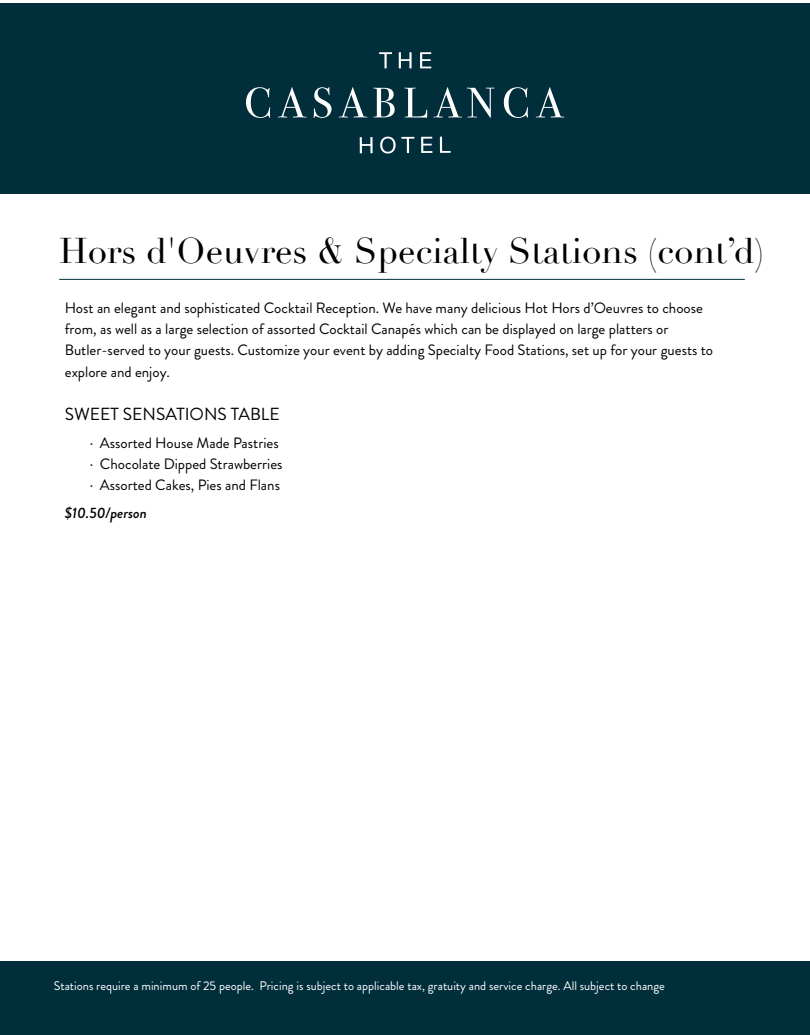
<style>
.page{position:relative;width:810px;height:1035px;background:#fff}
.page>*{position:absolute;margin:0;border:0;box-sizing:border-box;transform-origin:0 0}
.t1{font:35px "Didot";color:#000}
.t2{font:17.5px "Brandon Grotesque";color:#000}
.t3{font:15px/21.2px "Brandon Grotesque";color:#000}
.t4{font:italic 500 15px "Brandon Grotesque";color:#000}
.t5{font:12.5px "Brandon Grotesque";color:#fff}
</style>
<div class="page">
<hr style="left:59px;top:279px;width:686px;height:1px;background:#002e3b">
<div style="left:0;top:3px;width:810px;height:191px;background:#002e3b"></div>
<div style="left:0;top:961px;width:810px;height:74px;background:#002e3b"></div>
<svg style="left:246px;top:52px;width:318px;height:102px"></svg>
<h1 class="t1" style="left:59px;top:229px;width:707px">Hors d'Oeuvres &amp; Specialty Stations (cont’d)</h1>
<p class="t3" style="left:65px;top:297px;width:650px">Host an elegant and sophisticated Cocktail Reception. We have many delicious Hot Hors d’Oeuvres to choose from, as well as a large selection of assorted Cocktail Canapés which can be displayed on large platters or Butler-served to your guests. Customize your event by adding Specialty Food Stations, set up for your guests to explore and enjoy.</p>
<p class="t2" style="left:65px;top:402px;width:217px">SWEET SENSATIONS TABLE</p>
<p class="t3" style="left:90px;top:432px;width:194px">· Assorted House Made Pastries · Chocolate Dipped Strawberries · Assorted Cakes, Pies and Flans</p>
<p class="t4" style="left:65px;top:502px;width:84px">$10.50/person</p>
<p class="t5" style="left:54px;top:977px;width:612px">Stations require a minimum of 25 people. Pricing is subject to applicable tax, gratuity and service charge. All subject to change</p>
</div>
